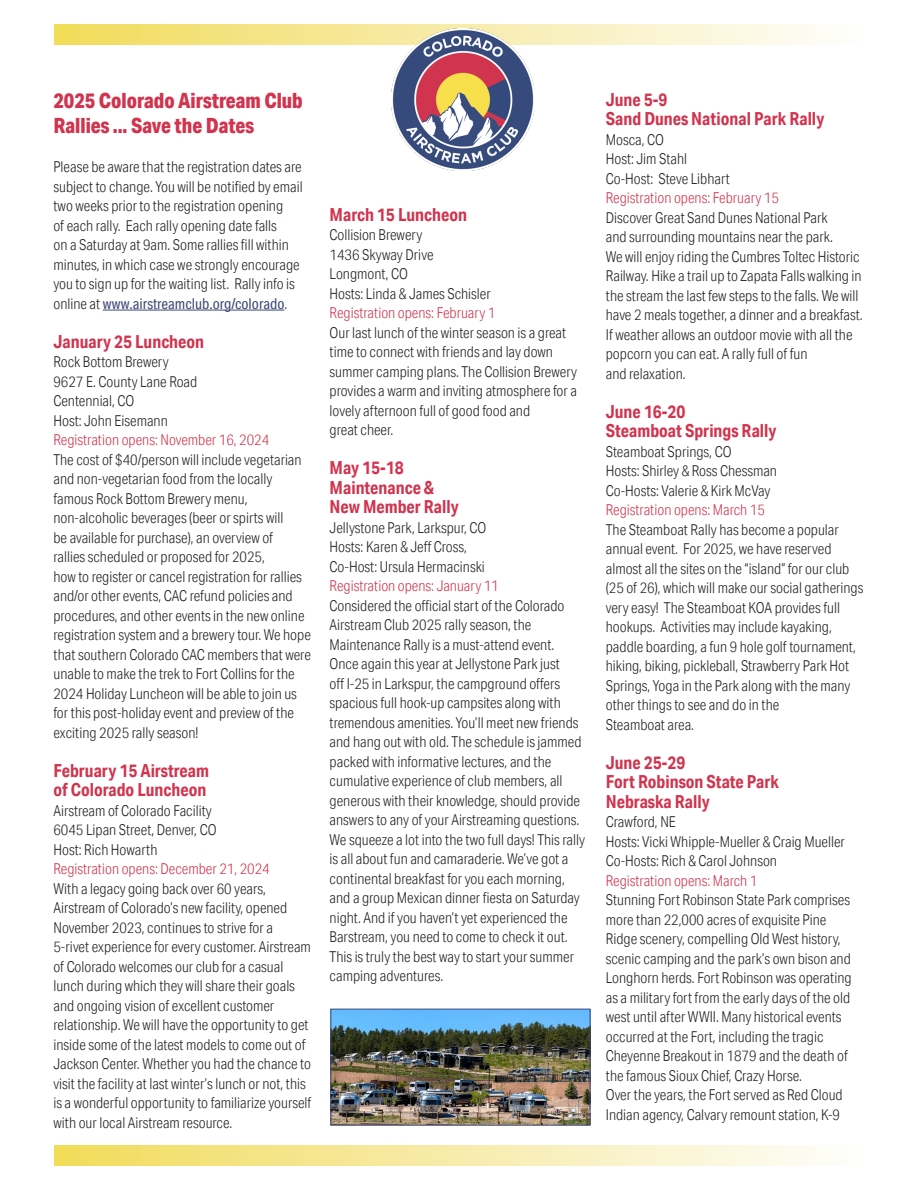
<style>
.page{position:relative;width:918px;height:1188px;background:#fff}
.page>*{position:absolute;margin:0;border:0;box-sizing:border-box;transform-origin:0 0}
.heading{font:800 21px/25.2px "Aktiv Grotesk Cd";color:#d1344e}
.subhead{font:700 18px/19.5px "Aktiv Grotesk Cd";color:#d1344e}
.subhead-2{font:300 15px/19.5px "Aktiv Grotesk Cd";color:#231f20}
.subhead-3{font:300 15px/19.5px "Aktiv Grotesk Cd";color:#d1344e}
.s1{font-weight:400;color:#3e4a78}
.s2{color:#231f20}
.s3{color:#d1344e}
</style>
<div class="page">
<div style="left:54px;top:24px;width:810px;height:20px;background:linear-gradient(to right,#f1db5b,#fefdfc)"></div>
<div style="left:54px;top:1145px;width:810px;height:21px;background:linear-gradient(to right,#f1db5b,#fefdfc)"></div>
<img style="left:392px;top:28px;width:142px;height:143px">
<hr style="left:103px;top:310px;width:181px;height:1px;background:#3e4a78">
<img style="left:332px;top:1011px;width:256px;height:113px">
<div style="left:330px;top:1009px;width:260px;height:117px;border:1px solid #3e4a78"></div>
<p class="heading" style="left:53px;top:87px;width:251px">2025 Colorado Airstream Club<br>Rallies ... Save the Dates</p>
<p class="subhead-2" style="left:53px;top:157px;width:251px">Please be aware that the registration dates are subject to change. You will be notified by email two weeks prior to the registration opening<br>of each rally. Each rally opening date falls<br>on a Saturday at 9am. Some rallies fill within minutes, in which case we strongly encourage you to sign up for the waiting list. Rally info is online at <span class="s1">www.airstreamclub.org/colorado</span>.</p>
<p class="subhead" style="left:53px;top:331px;width:152px">January 25 Luncheon</p>
<p class="subhead-2" style="left:53px;top:352px;width:117px">Rock Bottom Brewery</p>
<p class="subhead-2" style="left:53px;top:371px;width:145px">9627 E. County Lane Road</p>
<p class="subhead-2" style="left:53px;top:391px;width:82px">Centennial, CO</p>
<p class="subhead-3" style="left:53px;top:410px;width:217px"><span class="s2">Host: John Eisemann<br></span>Registration opens: November 16, 2024</p>
<p class="subhead-2" style="left:53px;top:449px;width:259px">The cost of $40/person will include vegetarian and non-vegetarian food from the locally famous Rock Bottom Brewery menu, non-alcoholic beverages (beer or spirts will<br>be available for purchase), an overview of<br>rallies scheduled or proposed for 2025,<br>how to register or cancel registration for rallies and/or other events, CAC refund policies and procedures, and other events in the new online registration system and a brewery tour. We hope that southern Colorado CAC members that were unable to make the trek to Fort Collins for the 2024 Holiday Luncheon will be able to join us for this post-holiday event and preview of the exciting 2025 rally season!</p>
<p class="subhead" style="left:53px;top:760px;width:157px">February 15 Airstream of Colorado Luncheon</p>
<p class="subhead-2" style="left:53px;top:800px;width:160px">Airstream of Colorado Facility</p>
<p class="subhead-2" style="left:53px;top:820px;width:165px">6045 Lipan Street, Denver, CO</p>
<p class="subhead-3" style="left:53px;top:839px;width:218px"><span class="s2">Host: Rich Howarth<br></span>Registration opens: December 21, 2024</p>
<p class="subhead-2" style="left:53px;top:878px;width:259px">With a legacy going back over 60 years, Airstream of Colorado’s new facility, opened November 2023, continues to strive for a 5-rivet experience for every customer. Airstream of Colorado welcomes our club for a casual lunch during which they will share their goals and ongoing vision of excellent customer relationship. We will have the opportunity to get</p>
<p class="subhead-2" style="left:53px;top:1034px;width:260px">inside some of the latest models to come out of Jackson Center. Whether you had the chance to visit the facility at last winter’s lunch or not, this is a wonderful opportunity to familiarize yourself with our local Airstream resource.</p>
<p class="subhead" style="left:330px;top:204px;width:139px">March 15 Luncheon</p>
<p class="subhead-2" style="left:330px;top:225px;width:105px">Collision Brewery<br>1436 Skyway Drive<br>Longmont, CO</p>
<p class="subhead-2" style="left:330px;top:283px;width:168px">Hosts: Linda &amp; James Schisler<br><span class="s3">Registration opens: February 1</span>  </p>
<p class="subhead-2" style="left:330px;top:322px;width:249px">Our last lunch of the winter season is a great time to connect with friends and lay down summer camping plans. The Collision Brewery provides a warm and inviting atmosphere for a lovely afternoon full of good food and<br>great cheer.</p>
<p class="subhead" style="left:330px;top:458px;width:76px">May 15-18</p>
<p class="subhead" style="left:330px;top:477px;width:131px">Maintenance &amp;<br>New Member Rally</p>
<p class="subhead-2" style="left:330px;top:517px;width:161px">Jellystone Park, Larkspur, CO  </p>
<p class="subhead-2" style="left:330px;top:537px;width:171px">Hosts: Karen &amp; Jeff Cross,<br>Co-Host: Ursula Hermacinski<br><span class="s3">Registration opens: January 11</span></p>
<p class="subhead-2" style="left:330px;top:595px;width:257px">Considered the official start of the Colorado Airstream Club 2025 rally season, the Maintenance Rally is a must-attend event.<br>Once again this year at Jellystone Park just<br>off I-25 in Larkspur, the campground offers spacious full hook-up campsites along with tremendous amenities. You’ll meet new friends and hang out with old. The schedule is jammed packed with informative lectures, and the cumulative experience of club members, all generous with their knowledge, should provide answers to any of your Airstreaming questions.<br>We squeeze a lot into the two full days! This rally is all about fun and camaraderie. We’ve got a continental breakfast for you each morning, and a group Mexican dinner fiesta on Saturday night. And if you haven’t yet experienced the Barstream, you need to come to check it out.<br>This is truly the best way to start your summer</p>
<p class="subhead-2" style="left:330px;top:966px;width:119px">camping adventures.   </p>
<p class="subhead" style="left:606px;top:89px;width:63px">June 5-9</p>
<p class="subhead" style="left:606px;top:109px;width:220px">Sand Dunes National Park Rally</p>
<p class="subhead-2" style="left:606px;top:130px;width:60px">Mosca, CO</p>
<p class="subhead-2" style="left:606px;top:149px;width:175px">Host: Jim Stahl<br>Co-Host: Steve Libhart<br><span class="s3">Registration opens: February 15</span></p>
<p class="subhead-2" style="left:606px;top:208px;width:258px">Discover Great Sand Dunes National Park<br>and surrounding mountains near the park.<br>We will enjoy riding the Cumbres Toltec Historic Railway. Hike a trail up to Zapata Falls walking in the stream the last few steps to the falls. We will have 2 meals together, a dinner and a breakfast.<br>If weather allows an outdoor movie with all the popcorn you can eat. A rally full of fun<br>and relaxation.</p>
<p class="subhead" style="left:606px;top:401px;width:81px">June 16-20</p>
<p class="subhead" style="left:606px;top:421px;width:172px">Steamboat Springs Rally</p>
<p class="subhead-2" style="left:606px;top:442px;width:127px">Steamboat Springs, CO</p>
<p class="subhead-2" style="left:606px;top:461px;width:173px">Hosts: Shirley &amp; Ross Chessman<br>Co-Hosts: Valerie &amp; Kirk McVay<br><span class="s3">Registration opens: March 15</span></p>
<p class="subhead-2" style="left:606px;top:520px;width:259px">The Steamboat Rally has become a popular annual event. For 2025, we have reserved almost all the sites on the “island” for our club (25 of 26), which will make our social gatherings very easy! The Steamboat KOA provides full hookups. Activities may include kayaking, paddle boarding, a fun 9 hole golf tournament, hiking, biking, pickleball, Strawberry Park Hot Springs, Yoga in the Park along with the many other things to see and do in the</p>
<p class="subhead-2" style="left:606px;top:715px;width:90px">Steamboat area.</p>
<p class="subhead" style="left:606px;top:752px;width:81px">June 25-29</p>
<p class="subhead" style="left:606px;top:772px;width:175px">Fort Robinson State Park<br>Nebraska Rally</p>
<p class="subhead-2" style="left:606px;top:812px;width:72px">Crawford, NE</p>
<p class="subhead-2" style="left:606px;top:832px;width:241px">Hosts: Vicki Whipple-Mueller &amp; Craig Mueller<br>Co-Hosts: Rich &amp; Carol Johnson<br><span class="s3">Registration opens: March 1</span></p>
<p class="subhead-2" style="left:606px;top:890px;width:247px">Stunning Fort Robinson State Park comprises more than 22,000 acres of exquisite Pine Ridge scenery, compelling Old West history, scenic camping and the park’s own bison and Longhorn herds. Fort Robinson was operating as a military fort from the early days of the old west until after WWII. Many historical events occurred at the Fort, including the tragic Cheyenne Breakout in 1879 and the death of the famous Sioux Chief, Crazy Horse.</p>
<p class="subhead-2" style="left:606px;top:1085px;width:238px">Over the years, the Fort served as Red Cloud<br>Indian agency, Calvary remount station, K-9</p>
</div>
